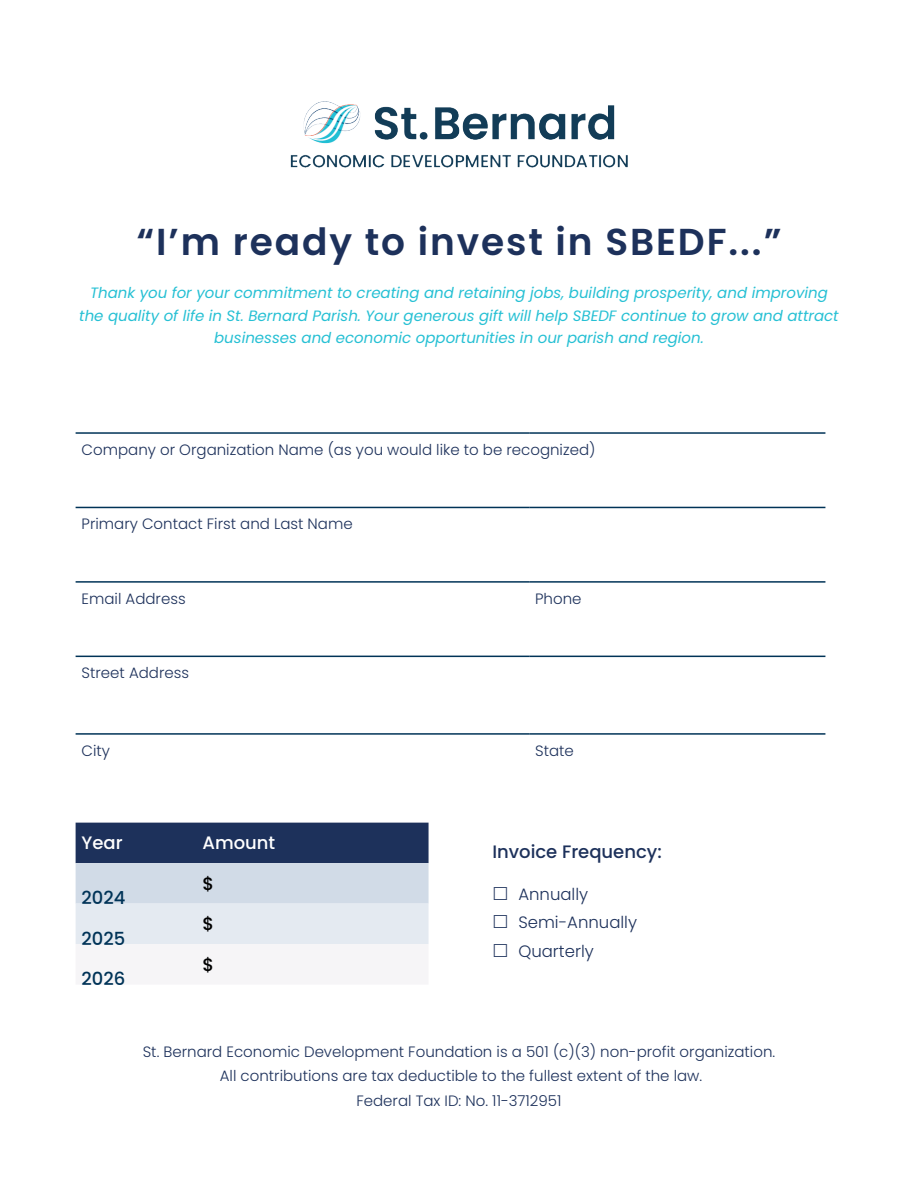
<style>
.page{position:relative;width:918px;height:1188px;background:#fff}
.page>*{position:absolute;margin:0;border:0;box-sizing:border-box;transform-origin:0 0}
.t1{font:600 37.5px "Poppins";letter-spacing:.05em;color:#1d315b}
.t2{font:500 18px "Poppins";color:#1d315b}
.t3{font:500 18px "Poppins";color:#003357}
.t4{font:500 18px "Poppins";color:#fff}
.t5{font:500 18px "Poppins";color:#000}
.t6{font:300 16.5px/28.3px "Poppins";color:#1d315b}
.t7{font:300 15px/24.8px "Poppins";color:#1d315b;text-align:center}
.t8{font:italic 15px/22.5px "Poppins";color:#26c0d4;text-align:center}
</style>
<div class="page">
<img style="left:290px;top:102px;width:338px;height:66px">
<hr style="left:76px;top:432px;width:453px;height:2px;background:#003357">
<hr style="left:529px;top:432px;width:296px;height:2px;background:#003357">
<hr style="left:76px;top:507px;width:453px;height:1px;background:#003357">
<hr style="left:529px;top:507px;width:296px;height:1px;background:#003357">
<hr style="left:76px;top:581px;width:453px;height:2px;background:#003357">
<hr style="left:529px;top:581px;width:296px;height:2px;background:#003357">
<hr style="left:76px;top:656px;width:453px;height:1px;background:#003357">
<hr style="left:529px;top:656px;width:296px;height:1px;background:#003357">
<hr style="left:76px;top:733px;width:453px;height:2px;background:#003357">
<hr style="left:529px;top:733px;width:296px;height:2px;background:#003357">
<svg style="left:76px;top:823px;width:353px;height:121px;background:#9ca7bc"></svg>
<h1 class="t1" style="left:136px;top:220px;width:647px">“I’m ready to invest in SBEDF...”</h1>
<p class="t8" style="left:79px;top:282px;width:761px">Thank you for your commitment to creating and retaining jobs, building prosperity, and improving the quality of life in St. Bernard Parish. Your generous gift will help SBEDF continue to grow and attract businesses and economic opportunities in our parish and region.</p>
<p class="t7" style="left:82px;top:437px;width:515px">Company or Organization Name (as you would like to be recognized)</p>
<p class="t7" style="left:82px;top:512px;width:273px">Primary Contact First and Last Name</p>
<p class="t7" style="left:82px;top:586px;width:106px">Email Address</p>
<p class="t7" style="left:535px;top:586px;width:48px">Phone</p>
<p class="t7" style="left:82px;top:661px;width:109px">Street Address</p>
<p class="t7" style="left:82px;top:738px;width:30px">City</p>
<p class="t7" style="left:535px;top:738px;width:40px">State</p>
<p class="t4" style="left:82px;top:833px;width:43px">Year</p>
<p class="t4" style="left:203px;top:833px;width:74px">Amount</p>
<p class="t3" style="left:82px;top:888px;width:45px">2024</p>
<p class="t3" style="left:82px;top:928px;width:45px">2025</p>
<p class="t3" style="left:82px;top:969px;width:45px">2026</p>
<p class="t5" style="left:203px;top:873px;width:13px">$</p>
<p class="t5" style="left:203px;top:914px;width:13px">$</p>
<p class="t5" style="left:203px;top:954px;width:13px">$</p>
<p class="t2" style="left:492px;top:841px;width:171px">Invoice Frequency:</p>
<p class="t6" style="left:518px;top:880px;width:120px">Annually<br>Semi-Annually<br>Quarterly</p>
<p class="t7" style="left:143px;top:1039px;width:634px">St. Bernard Economic Development Foundation is a 501 (c)(3) non-profit organization.<br>All contributions are tax deductible to the fullest extent of the law.<br>Federal Tax ID: No. 11-3712951</p>
</div>
